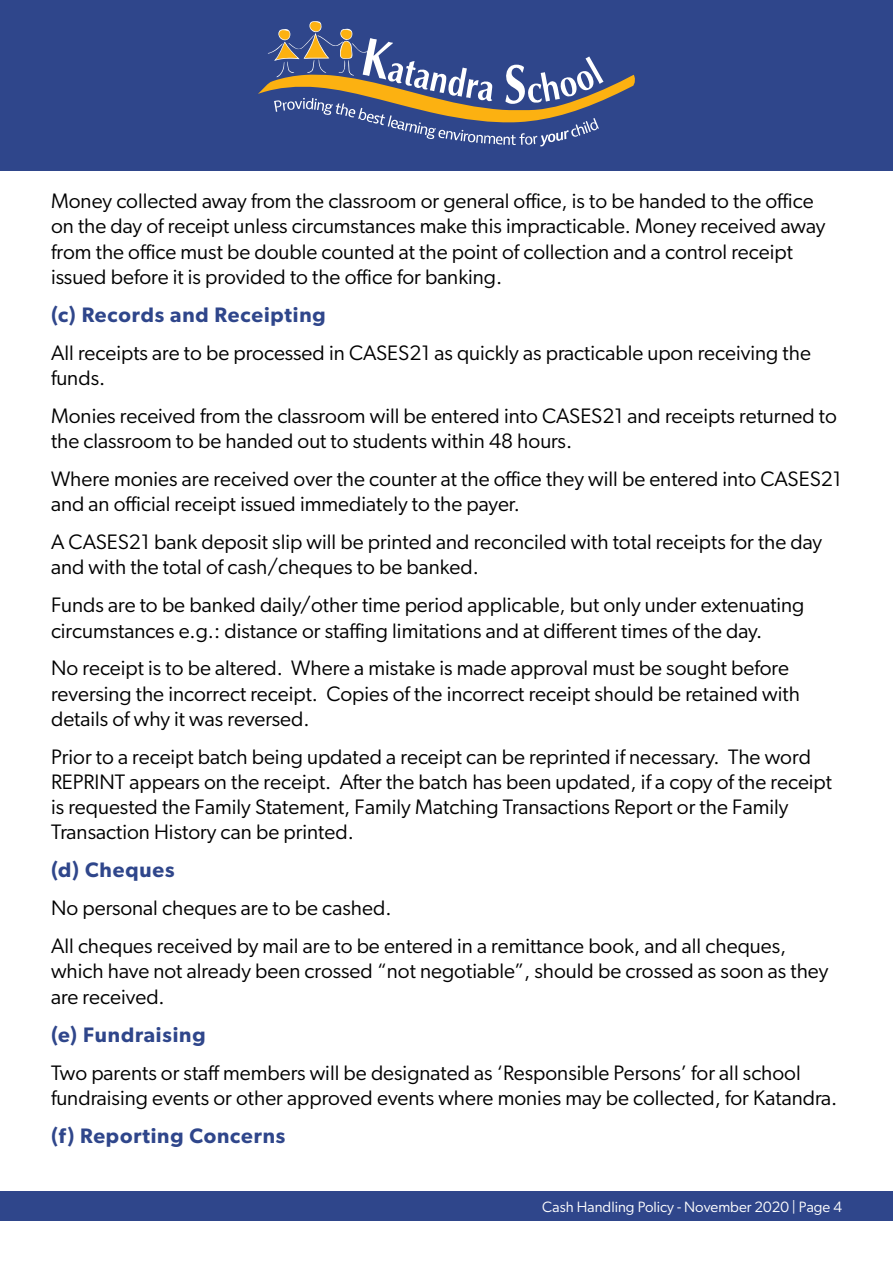
<style>
.page{position:relative;width:893px;height:1263px;background:#fff}
.page>*{position:absolute;margin:0;border:0;box-sizing:border-box;transform-origin:0 0}
.t1{font:21px/25.2px "Gibson";color:#000}
.t2{font:600 21px "Gibson";letter-spacing:.04em;color:#2f468b}
.t3{font:15px "Gibson";color:#fff}
</style>
<div class="page">
<div style="left:0;top:0;width:893px;height:170px;background:#2f468b"></div>
<svg style="left:258px;top:21px;width:377px;height:125px"></svg>
<div style="left:0;top:1191px;width:893px;height:29px;background:#2f468b"></div>
<p class="t1" style="left:51px;top:188px;width:776px">Money collected away from the classroom or general office, is to be handed to the office on the day of receipt unless circumstances make this impracticable. Money received away from the office must be double counted at the point of collection and a control receipt issued before it is provided to the office for banking.</p>
<p class="t2" style="left:51px;top:302px;width:276px">(c) Records and Receipting</p>
<p class="t1" style="left:51px;top:340px;width:761px">All receipts are to be processed in CASES21 as quickly as practicable upon receiving the funds.</p>
<p class="t1" style="left:51px;top:403px;width:787px">Monies received from the classroom will be entered into CASES21 and receipts returned to the classroom to be handed out to students within 48 hours.</p>
<p class="t1" style="left:51px;top:466px;width:792px">Where monies are received over the counter at the office they will be entered into CASES21 and an official receipt issued immediately to the payer.</p>
<p class="t1" style="left:51px;top:529px;width:773px">A CASES21 bank deposit slip will be printed and reconciled with total receipts for the day and with the total of cash/cheques to be banked.</p>
<p class="t1" style="left:51px;top:592px;width:755px">Funds are to be banked daily/other time period applicable, but only under extenuating circumstances e.g.: distance or staffing limitations and at different times of the day.</p>
<p class="t1" style="left:51px;top:655px;width:750px">No receipt is to be altered. Where a mistake is made approval must be sought before reversing the incorrect receipt. Copies of the incorrect receipt should be retained with details of why it was reversed.</p>
<p class="t1" style="left:51px;top:744px;width:783px">Prior to a receipt batch being updated a receipt can be reprinted if necessary. The word REPRINT appears on the receipt. After the batch has been updated, if a copy of the receipt is requested the Family Statement, Family Matching Transactions Report or the Family Transaction History can be printed.</p>
<p class="t2" style="left:51px;top:857px;width:125px">(d) Cheques</p>
<p class="t1" style="left:51px;top:889px;width:737px;line-height:38px">No personal cheques are to be cashed.<br>All cheques received by mail are to be entered in a remittance book, and all cheques,</p>
<p class="t1" style="left:51px;top:958px;width:779px">which have not already been crossed “not negotiable”, should be crossed as soon as they are received.</p>
<p class="t2" style="left:51px;top:1022px;width:156px">(e) Fundraising</p>
<p class="t1" style="left:51px;top:1059px;width:788px">Two parents or staff members will be designated as ‘Responsible Persons’ for all school fundraising events or other approved events where monies may be collected, for Katandra.</p>
<p class="t2" style="left:51px;top:1123px;width:236px">(f) Reporting Concerns</p>
<p class="t3" style="left:542px;top:1197px;width:301px">Cash Handling Policy - November 2020 | Page 4</p>
</div>
